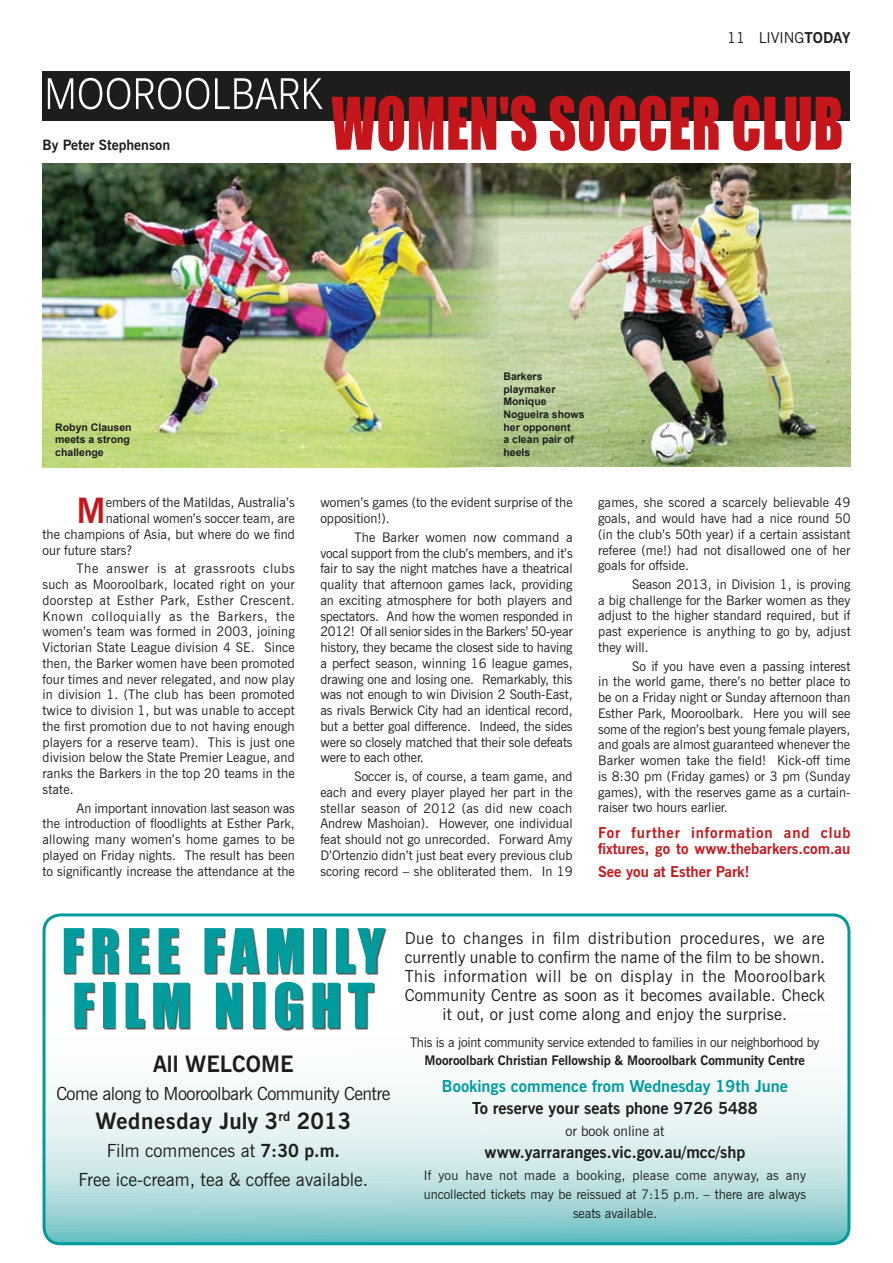
<style>
.page{position:relative;width:893px;height:1263px;background:#fff}
.page>*{position:absolute;margin:0;border:0;box-sizing:border-box;transform-origin:0 0}
.t1{font:67.05px "Impact";letter-spacing:.01em;color:#c7161b;scale:.81 1}
.t2{font:57px/54.6px "Impact";letter-spacing:.11em;color:#009c9d}
.t3{font:700 34.8px "News Gothic BT";color:#c7161b}
.t4{font:700 22.65px "News Gothic BT";letter-spacing:.03em;color:#1d1d1b}
.t5{font:700 22.65px "News Gothic BT";color:#1d1d1b}
.t6{font:18.15px/28.5px "News Gothic BT";color:#1d1d1b;text-align:center}
.t7{font:18.15px "News Gothic BT";letter-spacing:-.03em;color:#1d1d1b}
.t8{font:16.5px/19px "News Gothic BT";letter-spacing:.01em;color:#1d1d1b;text-align:center}
.t9{font:700 16.5px "News Gothic BT";color:#1d1d1b}
.t10{font:700 16.5px "News Gothic BT";color:#009c9d}
.t11{font:700 15px/16.5px "News Gothic BT";letter-spacing:.055em;color:#c7161b}
.t12{font:700 15px "News Gothic BT";color:#c7161b}
.t13{font:15px "News Gothic BT";color:#1d1d1b}
.t14{font:700 14.25px "News Gothic BT";color:#1d1d1b}
.t15{font:13.95px "News Gothic BT";color:#1d1d1b}
.t16{font:13.2px/15.8px "News Gothic BT";color:#1d1d1b;text-align:justify}
.t17{font:13.2px "News Gothic BT";letter-spacing:-.02em;color:#1d1d1b}
.t18{font:700 13.2px "News Gothic BT";letter-spacing:-.005em;color:#1d1d1b}
.t19{font:700 10.5px/12.6px "Arial";color:#1d1d1b}
.s1{font-weight:700}
</style>
<div class="page">
<div style="left:43px;top:71px;width:807px;height:50px;background:#1d1d1b"></div>
<svg style="left:44px;top:917px;width:805px;height:327px"></svg>
<div style="left:43px;top:913px;width:807px;height:332px;border:3px solid #009c9d;border-radius:17px"></div>
<div style="left:64px;top:929px;width:409px;height:149px;background:#1d1d1b;opacity:.75"></div>
<svg style="left:48px;top:78px;width:275px;height:31px"></svg>
<img style="left:498px;top:163px;width:352px;height:303px">
<img style="left:43px;top:163px;width:455px;height:304px">
<p class="t14" style="left:43px;top:136px;width:129px">By Peter Stephenson</p>
<p class="t13" style="left:727px;top:28px;width:125px">11 LIVING<span class="s1">TODAY</span></p>
<h1 class="t1" style="left:332px;top:71px;width:633px">WOMEN'S SOCCER CLUB</h1>
<p class="t19" style="left:55px;top:421px;width:78px">Robyn Clausen meets a strong challenge</p>
<h3 class="t3" style="left:77px;top:489px;width:31px">M</h3>
<p class="t16" style="left:106px;top:495px;width:191px">embers of the Matildas, Australia’s</p>
<p class="t16" style="left:106px;top:510px;width:190px">national women’s soccer team, are</p>
<p class="t16" style="left:43px;top:526px;width:254px">the champions of Asia, but where do we find</p>
<p class="t16" style="left:43px;top:542px;width:91px">our future stars?</p>
<p class="t16" style="left:43px;top:561px;width:254px;text-indent:34px">The answer is at grassroots clubs such as Mooroolbark, located right on your doorstep at Esther Park, Esther Crescent.<br>Known colloquially as the Barkers, the women’s team was formed in 2003, joining Victorian State League division 4 SE. Since then, the Barker women have been promoted four times and never relegated, and now play in division 1. (The club has been promoted twice to division 1, but was unable to accept the first promotion due to not having enough players for a reserve team). This is just one division below the State Premier League, and ranks the Barkers in the top 20 teams in the state.</p>
<p class="t16" style="left:43px;top:800px;width:254px;text-indent:34px">An important innovation last season was the introduction of floodlights at Esther Park, allowing many women’s home games to be played on Friday nights. The result has been to significantly increase the attendance at the</p>
<p class="t19" style="left:503px;top:371px;width:83px">Barkers playmaker<br>Monique<br>Nogueira shows her opponent<br>a clean pair of heels</p>
<p class="t16" style="left:320px;top:495px;width:254px">women’s games (to the evident surprise of the opposition!).</p>
<p class="t16" style="left:320px;top:529px;width:254px;text-indent:34px">The Barker women now command a vocal support from the club’s members, and it’s fair to say the night matches have a theatrical quality that afternoon games lack, providing an exciting atmosphere for both players and spectators. And how the women responded in 2012! Of all senior sides in the Barkers’ 50-year history, they became the closest side to having a perfect season, winning 16 league games, drawing one and losing one. Remarkably, this was not enough to win Division 2 South-East, as rivals Berwick City had an identical record, but a better goal difference. Indeed, the sides were so closely matched that their sole defeats were to each other.</p>
<p class="t16" style="left:320px;top:768px;width:254px;text-indent:34px">Soccer is, of course, a team game, and each and every player played her part in the stellar season of 2012 (as did new coach Andrew Mashoian). However, one individual feat should not go unrecorded. Forward Amy D’Ortenzio didn’t just beat every previous club scoring record – she obliterated them. In 19</p>
<p class="t16" style="left:598px;top:495px;width:254px">games, she scored a scarcely believable 49 goals, and would have had a nice round 50 (in the club’s 50th year) if a certain assistant referee (me!) had not disallowed one of her goals for offside.</p>
<p class="t16" style="left:598px;top:576px;width:254px;text-indent:34px">Season 2013, in Division 1, is proving a big challenge for the Barker women as they adjust to the higher standard required, but if past experience is anything to go by, adjust they will.</p>
<p class="t16" style="left:598px;top:658px;width:254px;text-indent:34px">So if you have even a passing interest in the world game, there’s no better place to be on a Friday night or Sunday afternoon than Esther Park, Mooroolbark. Here you will see some of the region’s best young female players, and goals are almost guaranteed whenever the Barker women take the field! Kick-off time is 8:30 pm (Friday games) or 3 pm (Sunday games), with the reserves game as a curtain&shy;raiser two hours earlier.</p>
<p class="t11" style="left:598px;top:824px;width:254px">For further information and club fixtures, go to www.thebarkers.com.au</p>
<p class="t12" style="left:598px;top:862px;width:153px">See you at Esther Park!</p>
<h2 class="t2" style="left:61px;top:922px;width:324px">FREE FAMILY<br>FILM NIGHT</h2>
<p class="t8" style="left:405px;top:928px;width:422px">Due to changes in film distribution procedures, we are currently unable to confirm the name of the film to be shown.<br>This information will be on display in the Mooroolbark Community Centre as soon as it becomes available. Check it out, or just come along and enjoy the surprise.</p>
<p class="t17" style="left:410px;top:1034px;width:411px">This is a joint community service extended to families in our neighborhood by</p>
<h3 class="t5" style="left:153px;top:1050px;width:142px">All WELCOME</h3>
<p class="t18" style="left:425px;top:1052px;width:382px">Mooroolbark Christian Fellowship &amp; Mooroolbark Community Centre</p>
<h3 class="t7" style="left:56px;top:1082px;width:336px">Come along to Mooroolbark Community Centre</h3>
<h3 class="t4" style="left:95px;top:1107px;width:257px">Wednesday July 3<sup>rd</sup> 2013</h3>
<h3 class="t6" style="left:78px;top:1136px;width:291px">Film commences at <span class="s1">7:30 p.m.<br></span>Free ice-cream, tea &amp; coffee available.</h3>
<p class="t10" style="left:442px;top:1076px;width:347px">Bookings commence from Wednesday 19th June</p>
<p class="t9" style="left:472px;top:1098px;width:287px">To reserve your seats phone 9726 5488</p>
<p class="t15" style="left:565px;top:1122px;width:100px">or book online at</p>
<p class="t9" style="left:485px;top:1142px;width:262px">www.yarraranges.vic.gov.au/mcc/shp</p>
<p class="t16" style="left:424px;top:1166px;width:384px;line-height:19px;text-align:center">If you have not made a booking, please come anyway, as any uncollected tickets may be reissued at 7:15 p.m. – there are always seats available.</p>
</div>
